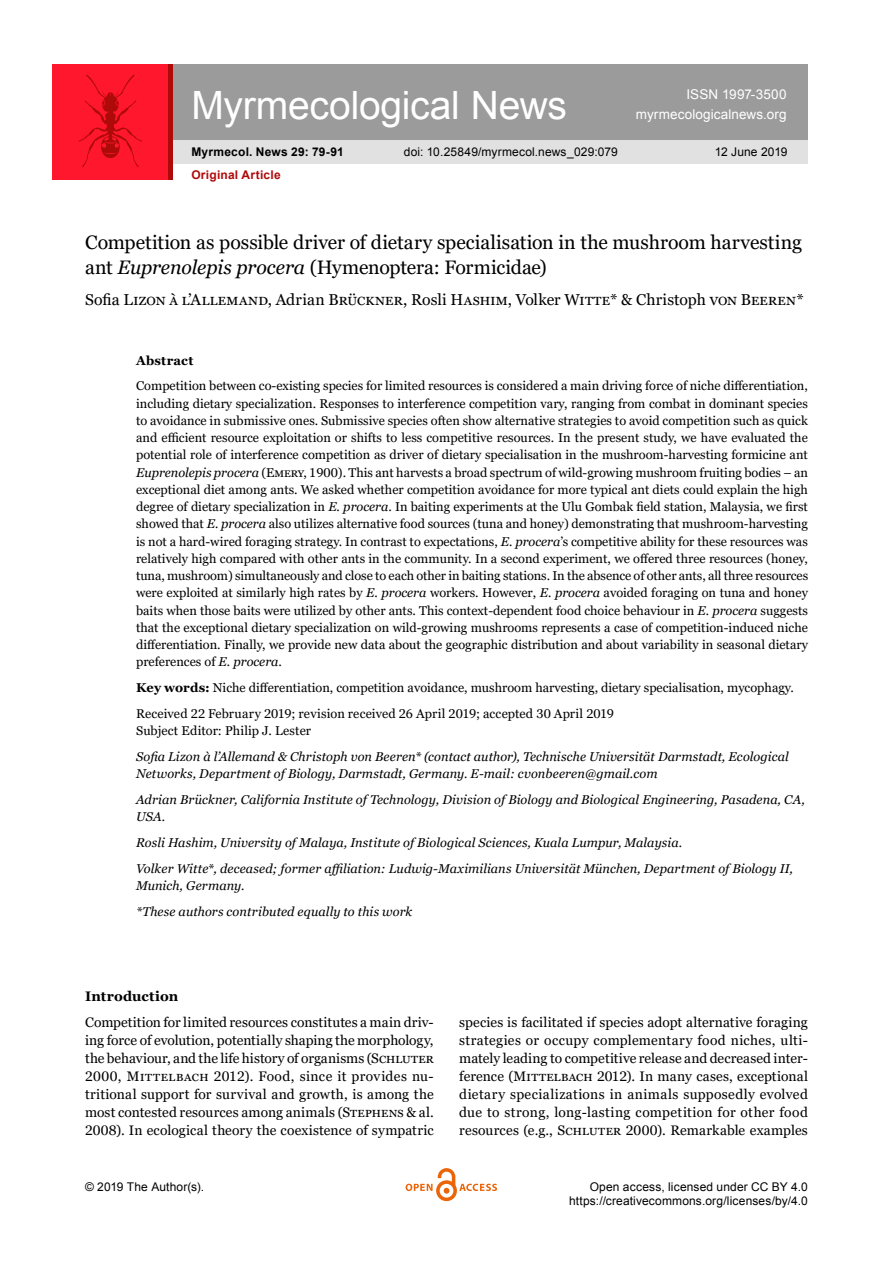
<style>
.page{position:relative;width:893px;height:1263px;background:#fff}
.page>*{position:absolute;margin:0;border:0;box-sizing:border-box;transform-origin:0 0}
.t1{font:39px "Arial";letter-spacing:-.005em;color:#fff}
.t2{font:19.5px/25.5px "Georgia Pro";color:#000}
.t3{font:15.75px "Georgia Pro";letter-spacing:.015em;color:#000}
.t4{font:13.8px/18px "Georgia Pro";letter-spacing:.01em;color:#000}
.t5{font:700 13.8px "Georgia Pro";letter-spacing:.01em;color:#000}
.t6{font:13.5px/19.5px "Arial";letter-spacing:.01em;color:#fff;text-align:right}
.t7{font:12.75px/17.2px "Georgia Pro";color:#000;text-align:justify}
.t8{font:italic 12.75px/17.2px "Georgia Pro";letter-spacing:.005em;color:#000}
.t9{font:700 12.75px "Georgia Pro";letter-spacing:.02em;color:#000}
.t10{font:12px/14.4px "Arial";letter-spacing:.01em;color:#000;text-align:right}
.t11{font:700 12px "Arial";letter-spacing:.02em;color:#000}
.t12{font:700 12px "Arial";letter-spacing:.02em;color:#af0a0a}
.s1{font-style:italic}
.s2{font-weight:700}
</style>
<div class="page">
<div style="left:172px;top:64px;width:636px;height:78px;background:#9b9b9b"></div>
<div style="left:172px;top:140px;width:636px;height:24px;background:#e1e1e1"></div>
<svg style="left:406px;top:1168px;width:91px;height:33px"></svg>
<div style="left:53px;top:64px;width:115px;height:115px;background:#ff172d"></div>
<svg style="left:78px;top:75px;width:65px;height:93px"></svg>
<hr style="left:168px;top:64px;width:4px;height:115px;background:#af0a0a">
<h1 class="t1" style="left:191px;top:79px;width:377px">Myrmecological News</h1>
<p class="t6" style="left:636px;top:85px;width:152px">ISSN 1997-3500 myrmecologicalnews.org</p>
<p class="t11" style="left:191px;top:144px;width:154px">Myrmecol. News 29: 79-91</p>
<p class="t10" style="left:404px;top:145px;width:215px">doi: 10.25849/myrmecol.news_029:079</p>
<p class="t10" style="left:715px;top:145px;width:74px">12 June 2019</p>
<p class="t12" style="left:191px;top:167px;width:91px">Original Article</p>
<h2 class="t2" style="left:85px;top:230px;width:718px">Competition as possible driver of dietary specialisation in the mushroom harvesting ant <span class="s1">Euprenolepis procera</span> (Hymenoptera: Formicidae)</h2>
<p class="t3" style="left:85px;top:290px;width:720px">Sofia Lizon à l’Allemand, Adrian Brückner, Rosli Hashim, Volker Witte* &amp; Christoph von Beeren*</p>
<p class="t9" style="left:136px;top:353px;width:59px">Abstract</p>
<p class="t7" style="left:136px;top:378px;width:674px">Competition between co-existing species for limited resources is considered a main driving force of niche differentiation, including dietary specialization. Responses to interference competition vary, ranging from combat in dominant species to avoidance in submissive ones. Submissive species often show alternative strategies to avoid competition such as quick and efficient resource exploitation or shifts to less competitive resources. In the present study, we have evaluated the potential role of interference competition as driver of dietary specialisation in the mushroom-harvesting formicine ant <span class="s1">Euprenolepis procera</span> (Emery, 1900). This ant harvests a broad spectrum of wild-growing mushroom fruiting bodies – an exceptional diet among ants. We asked whether competition avoidance for more typical ant diets could explain the high degree of dietary specialization in <span class="s1">E. procera</span>. In baiting experiments at the Ulu Gombak field station, Malaysia, we first showed that <span class="s1">E. procera</span> also utilizes alternative food sources (tuna and honey) demonstrating that mushroom-harvesting is not a hard-wired foraging strategy. In contrast to expectations, <span class="s1">E. procera</span>’s competitive ability for these resources was relatively high compared with other ants in the community. In a second experiment, we offered three resources (honey, tuna, mushroom) simultaneously and close to each other in baiting stations. In the absence of other ants, all three resources were exploited at similarly high rates by <span class="s1">E. procera</span> workers. However, <span class="s1">E. procera</span> avoided foraging on tuna and honey baits when those baits were utilized by other ants. This context-dependent food choice behaviour in <span class="s1">E. procera</span> suggests that the exceptional dietary specialization on wild-growing mushrooms represents a case of competition-induced niche differentiation. Finally, we provide new data about the geographic distribution and about variability in seasonal dietary preferences of <span class="s1">E. procera</span>.</p>
<p class="t7" style="left:136px;top:675px;width:659px;line-height:25.8px"><span class="s2">Key words:</span> Niche differentiation, competition avoidance, mushroom harvesting, dietary specialisation, mycophagy.<br>Received 22 February 2019; revision received 26 April 2019; accepted 30 April 2019</p>
<p class="t7" style="left:136px;top:723px;width:177px">Subject Editor: Philip J. Lester</p>
<p class="t8" style="left:136px;top:748px;width:654px">Sofia Lizon à l’Allemand &amp; Christoph von Beeren* (contact author), Technische Universität Darmstadt, Ecological<br>Networks, Department of Biology, Darmstadt, Germany. E-mail: cvonbeeren@gmail.com</p>
<p class="t8" style="left:136px;top:791px;width:670px">Adrian Brückner, California Institute of Technology, Division of Biology and Biological Engineering, Pasadena, CA,<br>USA.</p>
<p class="t8" style="left:136px;top:830px;width:658px;line-height:25.8px">Rosli Hashim, University of Malaya, Institute of Biological Sciences, Kuala Lumpur, Malaysia.<br>Volker Witte*, deceased; former affiliation: Ludwig-Maximilians Universität München, Department of Biology II,</p>
<p class="t8" style="left:136px;top:873px;width:278px;line-height:25.8px">Munich, Germany.<br>*These authors contributed equally to this work</p>
<p class="t5" style="left:85px;top:988px;width:95px">Introduction</p>
<p class="t4" style="left:85px;top:1013px;width:350px">Competition for limited resources constitutes a main driv&shy;ing force of evolution, potentially shaping the morphology, the behaviour, and the life history of organisms (Schluter 2000, Mittelbach 2012). Food, since it provides nu&shy;tritional support for survival and growth, is among the most contested resources among animals (Stephens &amp; al.<br>2008). In ecological theory the coexistence of sympatric</p>
<p class="t4" style="left:459px;top:1013px;width:350px;text-align:justify">species is facilitated if species adopt alternative foraging strategies or occupy complementary food niches, ulti&shy;mately leading to competitive release and decreased inter&shy;ference (Mittelbach 2012). In many cases, exceptional dietary specializations in animals supposedly evolved due to strong, long-lasting competition for other food resources (e.g., Schluter 2000). Remarkable examples</p>
<p class="t10" style="left:85px;top:1179px;width:121px">© 2019 The Author(s).</p>
<p class="t10" style="left:569px;top:1179px;width:240px">Open access, licensed under CC BY 4.0 https://creativecommons.org/licenses/by/4.0</p>
</div>
